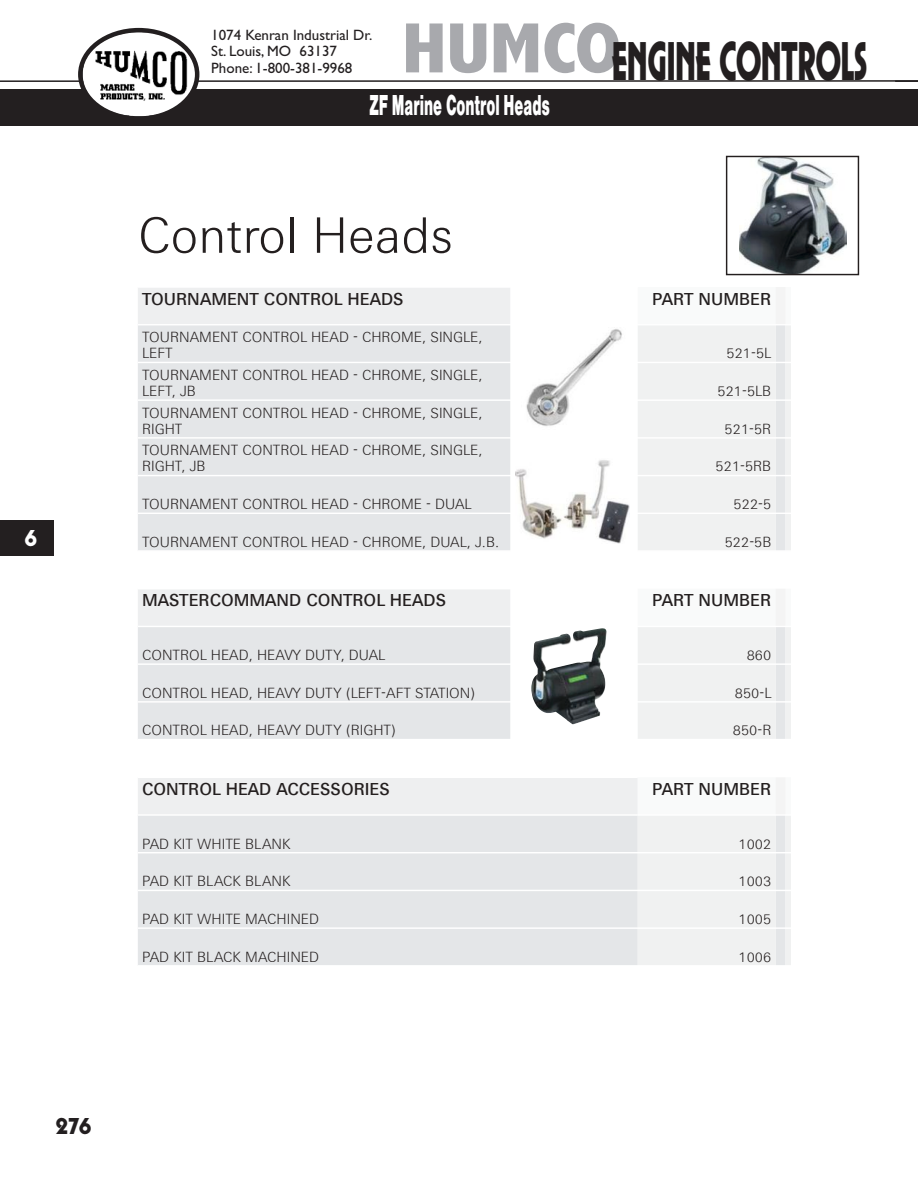
<style>
.page{position:relative;width:918px;height:1188px;background:#fff}
.page>*{position:absolute;margin:0;border:0;box-sizing:border-box;transform-origin:0 0}
.t1{font:57px "Plaza D Ultr";color:#231f20;scale:.61 1}
.t2{font:300 51px "ZF Sans";color:#241f1f}
.t3{font:30px "Nimbus San D Blac";color:#fff;scale:.5 1}
.t4{font:24px "Plaza D Ultr";color:#231f20}
.t5{font:24px "Plaza D Ultr";color:#fff}
.t6{font:500 17.4px "ZF Sans";color:#241f1f}
.t7{font:15px/16.5px "Gill Sans";color:#231f20}
.t8{font:300 14.55px/16px "ZF Sans";color:#241f1f}
.s1{font-family:"Abadi";font-weight:800;font-stretch:condensed;font-size:71.85px;color:#a8a9ad}
</style>
<div class="page">
<hr style="left:0;top:80px;width:918px;height:2px;background:#231f20">
<div style="left:0;top:89px;width:918px;height:37px;background:#231f20"></div>
<svg style="left:78px;top:28px;width:121px;height:89px"></svg>
<div style="left:0;top:521px;width:54px;height:35px;background:#231f20"></div>
<div style="left:138px;top:288px;width:372px;height:36px;background:#eeeff0"></div>
<svg style="left:776px;top:287px;width:9px;height:37px"></svg>
<svg style="left:138px;top:325px;width:500px;height:640px;fill:#e4e6e8"></svg>
<svg style="left:638px;top:325px;width:153px;height:640px;fill:#f0f1f1"></svg>
<hr style="left:638px;top:626px;width:153px;height:1px;background:#fff">
<hr style="left:638px;top:814px;width:153px;height:2px;background:#fff">
<hr style="left:138px;top:362px;width:653px;height:1px;background:#fff">
<hr style="left:138px;top:399px;width:653px;height:2px;background:#fff">
<hr style="left:138px;top:437px;width:653px;height:2px;background:#fff">
<hr style="left:138px;top:475px;width:653px;height:1px;background:#fff">
<hr style="left:138px;top:513px;width:653px;height:1px;background:#fff">
<hr style="left:138px;top:550px;width:653px;height:2px;background:#fff">
<hr style="left:138px;top:588px;width:500px;height:1px;background:#fff">
<hr style="left:138px;top:626px;width:500px;height:1px;background:#fff">
<hr style="left:138px;top:663px;width:653px;height:2px;background:#fff">
<hr style="left:138px;top:701px;width:653px;height:2px;background:#fff">
<hr style="left:138px;top:739px;width:653px;height:1px;background:#fff">
<hr style="left:138px;top:777px;width:500px;height:1px;background:#fff">
<hr style="left:138px;top:814px;width:500px;height:2px;background:#fff">
<hr style="left:138px;top:852px;width:653px;height:1px;background:#fff">
<hr style="left:138px;top:890px;width:653px;height:1px;background:#fff">
<hr style="left:138px;top:927px;width:653px;height:2px;background:#fff">
<img style="left:516px;top:458px;width:113px;height:86px">
<img style="left:531px;top:628px;width:76px;height:96px">
<img style="left:521px;top:327px;width:105px;height:102px">
<img style="left:739px;top:158px;width:107px;height:115px">
<div style="left:726px;top:156px;width:133px;height:119px;border:1px solid #241f1f"></div>
<h3 class="t5" style="left:25px;top:524px;width:14px">6</h3>
<h1 class="t1" style="left:402px;top:27px;width:764px"><span class="s1">HUMCO</span>ENGINE CONTROLS</h1>
<p class="t7" style="left:211px;top:26px;width:163px">1074 Kenran Industrial Dr.<br>St. Louis, MO 63137<br>Phone: 1-800-381-9968</p>
<h3 class="t3" style="left:369px;top:88px;width:362px">ZF Marine Control Heads</h3>
<h2 class="t2" style="left:138px;top:202px;width:317px">Control Heads</h2>
<p class="t6" style="left:142px;top:288px;width:263px">TOURNAMENT CONTROL HEADS</p>
<p class="t6" style="left:652px;top:288px;width:120px">PART NUMBER</p>
<p class="t8" style="left:142px;top:329px;width:342px">TOURNAMENT CONTROL HEAD - CHROME, SINGLE,<br>LEFT</p>
<p class="t8" style="left:727px;top:345px;width:46px">521-5L</p>
<p class="t8" style="left:142px;top:366px;width:342px">TOURNAMENT CONTROL HEAD - CHROME, SINGLE,<br>LEFT, JB</p>
<p class="t8" style="left:142px;top:404px;width:342px">TOURNAMENT CONTROL HEAD - CHROME, SINGLE,<br>RIGHT</p>
<p class="t8" style="left:142px;top:442px;width:342px">TOURNAMENT CONTROL HEAD - CHROME, SINGLE,<br>RIGHT, JB</p>
<p class="t8" style="left:718px;top:382px;width:55px">521-5LB</p>
<p class="t8" style="left:725px;top:420px;width:48px">521-5R</p>
<p class="t8" style="left:716px;top:458px;width:57px">521-5RB</p>
<p class="t8" style="left:142px;top:496px;width:331px">TOURNAMENT CONTROL HEAD - CHROME - DUAL</p>
<p class="t8" style="left:734px;top:496px;width:39px">522-5</p>
<p class="t8" style="left:142px;top:533px;width:359px">TOURNAMENT CONTROL HEAD - CHROME, DUAL, J.B.</p>
<p class="t8" style="left:725px;top:533px;width:48px">522-5B</p>
<p class="t6" style="left:142px;top:589px;width:306px">MASTERCOMMAND CONTROL HEADS</p>
<p class="t6" style="left:652px;top:589px;width:120px">PART NUMBER</p>
<p class="t8" style="left:142px;top:646px;width:245px">CONTROL HEAD, HEAVY DUTY, DUAL</p>
<p class="t8" style="left:747px;top:646px;width:26px">860</p>
<p class="t8" style="left:142px;top:684px;width:335px">CONTROL HEAD, HEAVY DUTY (LEFT-AFT STATION)</p>
<p class="t8" style="left:735px;top:684px;width:38px">850-L</p>
<p class="t8" style="left:142px;top:722px;width:255px">CONTROL HEAD, HEAVY DUTY (RIGHT)</p>
<p class="t8" style="left:733px;top:722px;width:40px">850-R</p>
<p class="t6" style="left:142px;top:778px;width:249px">CONTROL HEAD ACCESSORIES</p>
<p class="t6" style="left:652px;top:778px;width:120px">PART NUMBER</p>
<p class="t8" style="left:142px;top:835px;width:150px">PAD KIT WHITE BLANK</p>
<p class="t8" style="left:738px;top:835px;width:34px">1002</p>
<p class="t8" style="left:142px;top:873px;width:150px">PAD KIT BLACK BLANK</p>
<p class="t8" style="left:738px;top:873px;width:34px">1003</p>
<p class="t8" style="left:142px;top:910px;width:178px">PAD KIT WHITE MACHINED</p>
<p class="t8" style="left:738px;top:910px;width:34px">1005</p>
<p class="t8" style="left:142px;top:948px;width:179px">PAD KIT BLACK MACHINED</p>
<p class="t8" style="left:738px;top:948px;width:34px">1006</p>
<h3 class="t4" style="left:56px;top:1112px;width:37px">276</h3>
</div>
